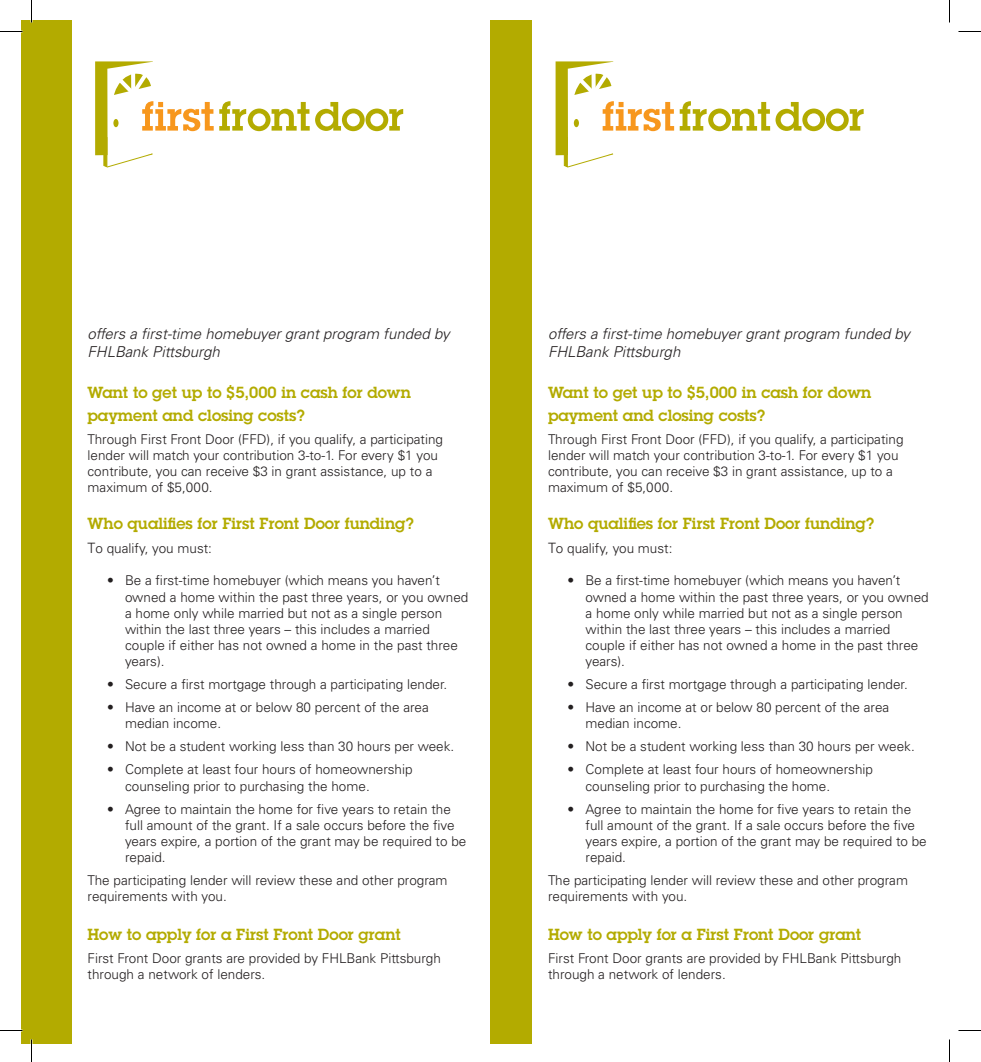
<style>
.page{position:relative;width:981px;height:1062px;background:#fff}
.page>*{position:absolute;margin:0;border:0;box-sizing:border-box;transform-origin:0 0}
.t1{font:600 15.75px/22.5px "Lubalin Graph";color:#b3ab00}
.t2{font:italic 300 15px/18px "Univers";color:#231f20}
.t3{font:300 13.5px/16.2px "Univers";color:#231f20}
.s1{font-size:14.25px}
</style>
<div class="page">
<div style="left:21px;top:20px;width:51px;height:1023px;background:#b3ab00"></div>
<div style="left:490px;top:20px;width:42px;height:1023px;background:#b3ab00"></div>
<svg style="left:95px;top:61px;width:308px;height:107px"></svg>
<div style="left:113px;top:119px;width:6px;height:8px;background:#b3ab00;border-radius:50%"></div>
<svg style="left:680px;top:101px;width:90px;height:30px"></svg>
<svg style="left:776px;top:102px;width:88px;height:29px"></svg>
<svg style="left:556px;top:61px;width:118px;height:107px"></svg>
<div style="left:574px;top:119px;width:5px;height:8px;background:#b3ab00;border-radius:50%"></div>
<svg style="left:0;top:31px;width:22px;height:1px"></svg>
<svg style="left:958px;top:31px;width:23px;height:1px"></svg>
<svg style="left:0;top:1030px;width:22px;height:1px"></svg>
<svg style="left:958px;top:1030px;width:23px;height:1px"></svg>
<svg style="left:31px;top:0;width:1px;height:22px"></svg>
<svg style="left:31px;top:1040px;width:1px;height:22px"></svg>
<svg style="left:949px;top:0;width:1px;height:22px"></svg>
<svg style="left:949px;top:1040px;width:1px;height:22px"></svg>
<p class="t2" style="left:88px;top:324px;width:364px">offers a first-time homebuyer grant program funded by<br>FHLBank Pittsburgh</p>
<p class="t1" style="left:88px;top:381px;width:325px">Want to get up to $5,000 in cash for down payment and closing costs?</p>
<p class="t3" style="left:88px;top:431px;width:357px">Through First Front Door (FFD), if you qualify, a participating lender will match your contribution 3-to-1. For every $1 you contribute, you can receive $3 in grant assistance, up to a maximum of $5,000.</p>
<p class="t1" style="left:88px;top:512px;width:328px">Who qualifies for First Front Door funding?</p>
<p class="t3" style="left:88px;top:540px;width:126px"><span class="s1">T</span>o qualify, you must:</p>
<p class="t3" style="left:125px;top:573px;width:345px;text-indent:-18px">• Be a first-time homebuyer (which means you haven’t owned a home within the past three years, or you owned a home only while married but not as a single person within the last three years – this includes a married couple if either has not owned a home in the past three years).</p>
<p class="t3" style="left:107px;top:676px;width:342px">• Secure a first mortgage through a participating lender.</p>
<p class="t3" style="left:125px;top:699px;width:305px;text-indent:-18px">• Have an income at or below 80 percent of the area median income.</p>
<p class="t3" style="left:107px;top:739px;width:349px">• Not be a student working less than 30 hours per week.</p>
<p class="t3" style="left:125px;top:762px;width:289px;text-indent:-18px">• Complete at least four hours of homeownership counseling prior to purchasing the home.</p>
<p class="t3" style="left:125px;top:801px;width:343px;text-indent:-18px">• Agree to maintain the home for five years to retain the full amount of the grant. If a sale occurs before the five years expire, a portion of the grant may be required to be repaid.</p>
<p class="t3" style="left:88px;top:872px;width:362px">The participating lender will review these and other program requirements with you.</p>
<p class="t1" style="left:88px;top:923px;width:315px">How to apply for a First Front Door grant</p>
<p class="t3" style="left:88px;top:950px;width:355px">First Front Door grants are provided by FHLBank Pittsburgh through a network of lenders.</p>
<p class="t2" style="left:548px;top:324px;width:364px">offers a first-time homebuyer grant program funded by<br>FHLBank Pittsburgh</p>
<p class="t1" style="left:548px;top:381px;width:325px">Want to get up to $5,000 in cash for down payment and closing costs?</p>
<p class="t3" style="left:548px;top:431px;width:357px">Through First Front Door (FFD), if you qualify, a participating lender will match your contribution 3-to-1. For every $1 you contribute, you can receive $3 in grant assistance, up to a maximum of $5,000.</p>
<p class="t1" style="left:548px;top:512px;width:328px">Who qualifies for First Front Door funding?</p>
<p class="t3" style="left:548px;top:540px;width:126px"><span class="s1">T</span>o qualify, you must:</p>
<p class="t3" style="left:586px;top:573px;width:345px;text-indent:-18px">• Be a first-time homebuyer (which means you haven’t owned a home within the past three years, or you owned a home only while married but not as a single person within the last three years – this includes a married couple if either has not owned a home in the past three years).</p>
<p class="t3" style="left:568px;top:676px;width:342px">• Secure a first mortgage through a participating lender.</p>
<p class="t3" style="left:586px;top:699px;width:305px;text-indent:-18px">• Have an income at or below 80 percent of the area median income.</p>
<p class="t3" style="left:568px;top:739px;width:349px">• Not be a student working less than 30 hours per week.</p>
<p class="t3" style="left:586px;top:762px;width:289px;text-indent:-18px">• Complete at least four hours of homeownership counseling prior to purchasing the home.</p>
<p class="t3" style="left:586px;top:801px;width:343px;text-indent:-18px">• Agree to maintain the home for five years to retain the full amount of the grant. If a sale occurs before the five years expire, a portion of the grant may be required to be repaid.</p>
<p class="t3" style="left:548px;top:872px;width:362px">The participating lender will review these and other program requirements with you.</p>
<p class="t1" style="left:548px;top:923px;width:315px">How to apply for a First Front Door grant</p>
<p class="t3" style="left:548px;top:950px;width:355px">First Front Door grants are provided by FHLBank Pittsburgh through a network of lenders.</p>
</div>
